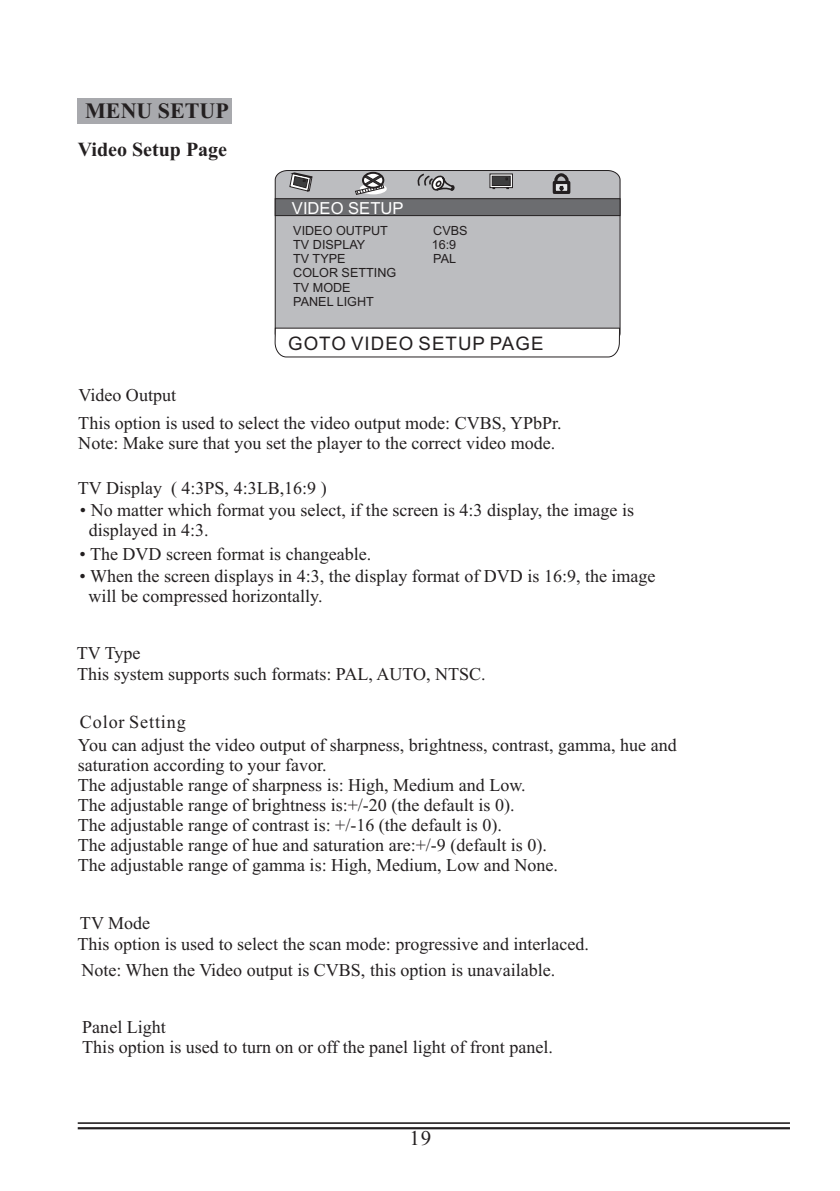
<style>
.page{position:relative;width:840px;height:1191px;background:#fff}
.page>*{position:absolute;margin:0;border:0;box-sizing:border-box;transform-origin:0 0}
.t1{font:700 22px "Times New Roman";color:#231f20}
.t2{font:21px "Times New Roman";color:#231f20}
.t3{font:700 20px "Times New Roman";color:#231f20}
.t4{font:18.6px "Arial";letter-spacing:.055em;color:#231f20}
.t5{font:18.4px "Times New Roman";letter-spacing:.05em;color:#231f20}
.t6{font:18px/20px "Times New Roman";color:#231f20}
.t7{font:16.6px "Arial";color:#fff}
.t8{font:12.6px/14px "Arial";color:#231f20}
</style>
<div class="page">
<hr style="left:78px;top:1127px;width:711px;height:2px;background:#231f20">
<hr style="left:78px;top:1122px;width:711px;height:1px;background:#231f20">
<div style="left:78px;top:98px;width:154px;height:26px;background:#a8a9ad"></div>
<div style="left:274px;top:170px;width:346px;height:173px;background:#bcbdc0"></div>
<svg style="left:274px;top:328px;width:345px;height:29px"></svg>
<svg style="left:274px;top:172px;width:346px;height:44px;background:#8e8f91"></svg>
<p class="t1" style="left:85px;top:103px;width:145px">MENU SETUP</p>
<p class="t3" style="left:78px;top:142px;width:151px">Video Setup Page</p>
<p class="t7" style="left:292px;top:202px;width:113px">VIDEO SETUP</p>
<p class="t8" style="left:293px;top:225px;width:96px">VIDEO OUTPUT</p>
<p class="t8" style="left:433px;top:225px;width:36px">CVBS</p>
<p class="t8" style="left:293px;top:239px;width:73px">TV DISPLAY</p>
<p class="t8" style="left:431px;top:239px;width:26px">16:9</p>
<p class="t8" style="left:293px;top:253px;width:54px">TV TYPE</p>
<p class="t8" style="left:433px;top:253px;width:24px">PAL</p>
<p class="t8" style="left:293px;top:267px;width:104px">COLOR SETTING<br>TV MODE<br>PANEL LIGHT</p>
<p class="t4" style="left:288px;top:336px;width:257px">GOTO VIDEO SETUP PAGE</p>
<p class="t6" style="left:78px;top:383px;width:484px;line-height:28px">Video Output<br>This option is used to select the video output mode: CVBS, YPbPr.</p>
<p class="t6" style="left:78px;top:435px;width:478px">Note: Make sure that you set the player to the correct video mode.</p>
<p class="t6" style="left:78px;top:479px;width:250px">TV Display ( 4:3PS, 4:3LB,16:9 )</p>
<p class="t6" style="left:89px;top:502px;width:546px;text-indent:-9px">• No matter which format you select, if the screen is 4:3 display, the image is displayed in 4:3.</p>
<p class="t6" style="left:79px;top:546px;width:293px">• The DVD screen format is changeable.</p>
<p class="t6" style="left:88px;top:567px;width:568px;text-indent:-9px">• When the screen displays in 4:3, the display format of DVD is 16:9, the image will be compressed horizontally.</p>
<p class="t6" style="left:77px;top:643px;width:410px;line-height:21.8px">TV Type<br>This system supports such formats: PAL, AUTO, NTSC.</p>
<p class="t5" style="left:80px;top:715px;width:107px">Color Setting</p>
<p class="t6" style="left:78px;top:736px;width:600px">You can adjust the video output of sharpness, brightness, contrast, gamma, hue and saturation according to your favor.<br>The adjustable range of sharpness is: High, Medium and Low.<br>The adjustable range of brightness is:+/-20 (the default is 0).<br>The adjustable range of contrast is: +/-16 (the default is 0).<br>The adjustable range of hue and saturation are:+/-9 (default is 0).<br>The adjustable range of gamma is: High, Medium, Low and None.</p>
<p class="t6" style="left:77px;top:913px;width:512px;line-height:21.8px">TV Mode<br>This option is used to select the scan mode: progressive and interlaced.</p>
<p class="t6" style="left:81px;top:961px;width:475px">Note: When the Video output is CVBS, this option is unavailable.</p>
<p class="t6" style="left:82px;top:1018px;width:472px">Panel Light<br>This option is used to turn on or off the panel light of front panel.</p>
<p class="t2" style="left:409px;top:1130px;width:24px">19</p>
</div>
